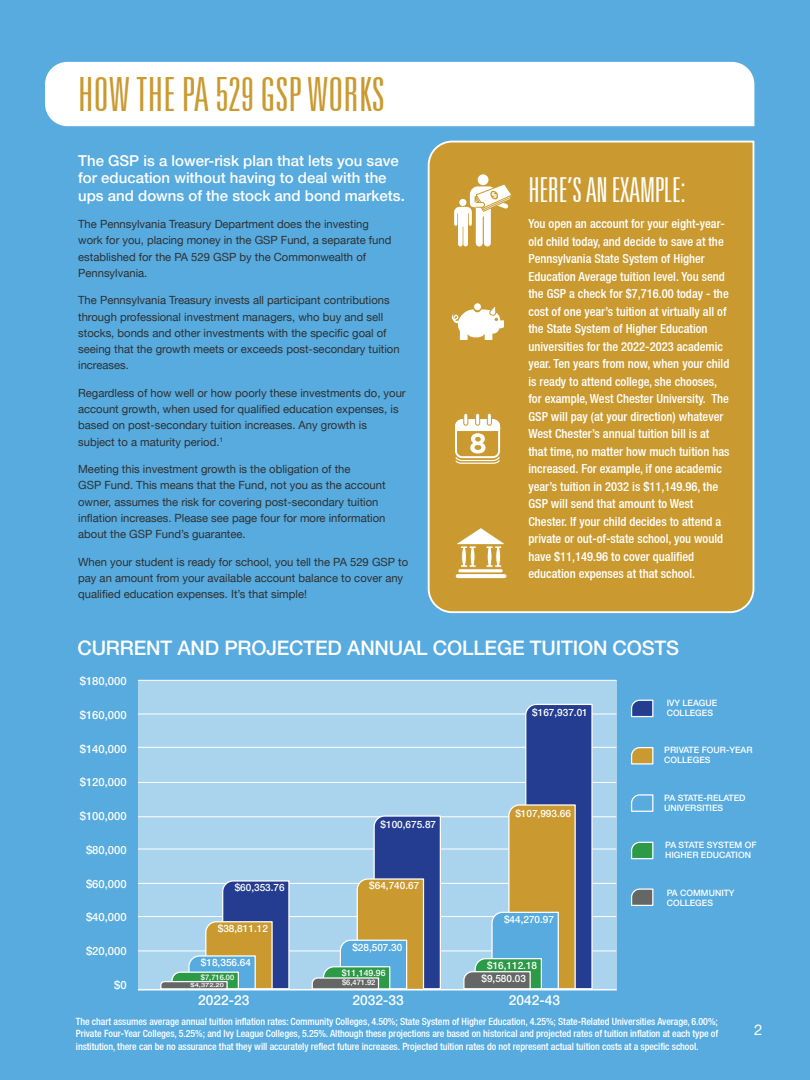
<style>
.page{position:relative;width:810px;height:1080px;background:#57abdf}
.page>*{position:absolute;margin:0;border:0;box-sizing:border-box;transform-origin:0 0}
.t1{font:300 ultra-condensed 46.25px "Nova Light Ultra S Si";color:#ca9a30}
.text{font:300 ultra-condensed 33.75px "Nova Light Ultra S Si";letter-spacing:-.01em;color:#fff}
.t2{font:500 20px "Helvetica Neue LT";letter-spacing:-.01em;color:#fff}
.text-2{font:500 15px/17.5px "Helvetica Neue LT";color:#fff}
.t3{font:15px "Helvetica Neue LT";color:#fff}
.t4{font:500 13.75px "Helvetica Neue LT";color:#fff}
.text-3{font:500 condensed 12.5px/17.5px "Helvetica Neue LT";color:#fff}
.text-4{font:11.25px/16.2px "Helvetica Neue LT";color:#2f3030}
.t5{font:500 11.25px "Helvetica Neue LT";color:#fff}
.text-5{font:500 condensed 10px/12.5px "Helvetica Neue LT";letter-spacing:-.01em;color:#fff;text-align:justify}
.t6{font:500 10px "Helvetica Neue LT";color:#fff}
.t7{font:500 8.75px/10px "Helvetica Neue LT";color:#fff}
.t8{font:500 7.5px "Helvetica Neue LT";color:#fff}
.t9{font:500 5.75px "Helvetica Neue LT";color:#fff;scale:1.32 1}
</style>
<div class="page">
<div style="left:45px;top:62px;width:709px;height:64px;background:#fff"></div>
<div style="left:427px;top:140px;width:328px;height:474px;background:#ca9a30"></div>
<div style="left:478px;top:174px;width:11px;height:11px;background:#fff;border-radius:50%"></div>
<svg style="left:454px;top:183px;width:59px;height:63px;background:#e1c78c"></svg>
<div style="left:464px;top:413px;width:4px;height:12px;border:1px solid #ca9b2f;border-radius:2px"></div>
<hr style="left:476px;top:413px;width:4px;height:12px;background:#fff;border-radius:2px">
<div style="left:475px;top:413px;width:5px;height:12px;border:1px solid #ca9b2f;border-radius:2px"></div>
<hr style="left:487px;top:413px;width:4px;height:12px;background:#fff;border-radius:2px">
<div style="left:487px;top:413px;width:5px;height:12px;border:1px solid #ca9b2f;border-radius:2px"></div>
<svg style="left:454px;top:419px;width:47px;height:45px;background:#e1c78d"></svg>
<svg style="left:450px;top:305px;width:54px;height:35px;background:#e9d5aa"></svg>
<hr style="left:458px;top:569px;width:45px;height:3px;background:#fff;border-radius:2px">
<svg style="left:456px;top:574px;width:50px;height:4px"></svg>
<svg style="left:457px;top:528px;width:48px;height:40px;background:#dcbd79"></svg>
<svg style="left:631px;top:699px;width:23px;height:19px"></svg>
<svg style="left:631px;top:747px;width:23px;height:18px"></svg>
<svg style="left:631px;top:794px;width:23px;height:18px"></svg>
<svg style="left:631px;top:841px;width:23px;height:19px"></svg>
<svg style="left:631px;top:888px;width:23px;height:18px"></svg>
<div style="left:138px;top:680px;width:478px;height:311px;background:#aad4ee"></div>
<hr style="left:138px;top:714px;width:478px;height:1px;background:#fff">
<hr style="left:138px;top:747px;width:479px;height:1px;background:#fff">
<hr style="left:138px;top:951px;width:478px;height:1px;background:#fff">
<hr style="left:138px;top:989px;width:478px;height:1px;background:#fff">
<hr style="left:138px;top:916px;width:478px;height:1px;background:#fff">
<hr style="left:138px;top:883px;width:478px;height:1px;background:#fff">
<hr style="left:138px;top:849px;width:478px;height:1px;background:#fff">
<hr style="left:138px;top:816px;width:478px;height:1px;background:#fff">
<hr style="left:138px;top:782px;width:478px;height:1px;background:#fff">
<hr style="left:138px;top:680px;width:479px;height:1px;background:#fff">
<svg style="left:160px;top:880px;width:130px;height:109px"></svg>
<svg style="left:311px;top:815px;width:131px;height:174px"></svg>
<svg style="left:463px;top:703px;width:130px;height:286px"></svg>
<p class="t1" style="left:78px;top:70px;width:308px">HOW THE PA 529 GSP WORKS</p>
<p class="text-2" style="left:78px;top:151px;width:326px">The GSP is a lower-risk plan that lets you save for education without having to deal with the ups and downs of the stock and bond markets.</p>
<p class="text-4" style="left:78px;top:216px;width:315px">The Pennsylvania Treasury Department does the investing work for you, placing money in the GSP Fund, a separate fund established for the PA 529 GSP by the Commonwealth of Pennsylvania.</p>
<p class="text-4" style="left:78px;top:292px;width:323px">The Pennsylvania Treasury invests all participant contributions through professional investment managers, who buy and sell stocks, bonds and other investments with the specific goal of seeing that the growth meets or exceeds post-secondary tuition increases.</p>
<p class="text-4" style="left:78px;top:384px;width:329px">Regardless of how well or how poorly these investments do, your account growth, when used for qualified education expenses, is based on post-secondary tuition increases. Any growth is subject to a maturity period.<sup>1</sup></p>
<p class="text-4" style="left:78px;top:461px;width:309px">Meeting this investment growth is the obligation of the<br>GSP Fund. This means that the Fund, not you as the account owner, assumes the risk for covering post-secondary tuition inflation increases. Please see page four for more information about the GSP Fund’s guarantee.</p>
<p class="text-4" style="left:78px;top:553px;width:332px">When your student is ready for school, you tell the PA 529 GSP to pay an amount from your available account balance to cover any qualified education expenses. It’s that simple!</p>
<p class="text" style="left:528px;top:172px;width:158px">HERE’S AN EXAMPLE:</p>
<p class="text-3" style="left:528px;top:215px;width:203px">You open an account for your eight-year&shy;old child today, and decide to save at the Pennsylvania State System of Higher Education Average tuition level. You send the GSP a check for $7,716.00 today - the cost of one year’s tuition at virtually all of the State System of Higher Education universities for the 2022-2023 academic year. Ten years from now, when your child is ready to attend college, she chooses, for example, West Chester University. The GSP will pay (at your direction) whatever West Chester’s annual tuition bill is at that time, no matter how much tuition has increased. For example, if one academic year’s tuition in 2032 is $11,149.96, the GSP will send that amount to West Chester. If your child decides to attend a private or out-of-state school, you would have $11,149.96 to cover qualified education expenses at that school.</p>
<p class="t2" style="left:77px;top:636px;width:603px">CURRENT AND PROJECTED ANNUAL COLLEGE TUITION COSTS</p>
<p class="t5" style="left:80px;top:674px;width:48px">$180,000</p>
<p class="t5" style="left:80px;top:708px;width:48px">$160,000</p>
<p class="t5" style="left:80px;top:742px;width:48px">$140,000</p>
<p class="t5" style="left:80px;top:776px;width:48px">$120,000</p>
<p class="t5" style="left:80px;top:809px;width:48px">$100,000</p>
<p class="t5" style="left:86px;top:843px;width:42px">$80,000</p>
<p class="t5" style="left:86px;top:877px;width:42px">$60,000</p>
<p class="t5" style="left:86px;top:911px;width:42px">$40,000</p>
<p class="t5" style="left:86px;top:944px;width:42px">$20,000</p>
<p class="t5" style="left:114px;top:978px;width:14px">$0</p>
<p class="t6" style="left:235px;top:882px;width:52px">$60,353.76</p>
<p class="t6" style="left:218px;top:923px;width:52px">$38,811.12</p>
<p class="t6" style="left:201px;top:957px;width:52px">$18,356.64</p>
<p class="t8" style="left:201px;top:972px;width:35px">$7,716.00</p>
<p class="t9" style="left:191px;top:982px;width:27px">$4,372.20</p>
<p class="t6" style="left:381px;top:818px;width:57px">$100,675.87</p>
<p class="t6" style="left:369px;top:880px;width:52px">$64,740.67</p>
<p class="t6" style="left:352px;top:941px;width:52px">$28,507.30</p>
<p class="t6" style="left:532px;top:707px;width:57px">$167,937.01</p>
<p class="t6" style="left:515px;top:807px;width:57px">$107,993.66</p>
<p class="t6" style="left:504px;top:913px;width:52px">$44,270.97</p>
<p class="t6" style="left:487px;top:960px;width:52px">$16,112.18</p>
<p class="t7" style="left:342px;top:968px;width:45px">$11,149.96</p>
<p class="t8" style="left:342px;top:978px;width:35px">$6,471.92</p>
<p class="t6" style="left:481px;top:973px;width:46px">$9,580.03</p>
<p class="t4" style="left:198px;top:992px;width:53px">2022-23</p>
<p class="t4" style="left:353px;top:992px;width:53px">2032-33</p>
<p class="t4" style="left:509px;top:992px;width:53px">2042-43</p>
<p class="t7" style="left:667px;top:698px;width:52px">IVY LEAGUE<br>COLLEGES</p>
<p class="t7" style="left:664px;top:745px;width:90px">PRIVATE FOUR-YEAR<br>COLLEGES</p>
<p class="t7" style="left:664px;top:792px;width:83px">PA STATE-RELATED<br>UNIVERSITIES</p>
<p class="t7" style="left:665px;top:840px;width:93px">PA STATE SYSTEM OF<br>HIGHER EDUCATION</p>
<p class="t7" style="left:667px;top:888px;width:69px">PA COMMUNITY<br>COLLEGES</p>
<p class="text-5" style="left:76px;top:1015px;width:644px">The chart assumes average annual tuition inflation rates: Community Colleges, 4.50%; State System of Higher Education, 4.25%; State-Related Universities Average, 6.00%; Private Four-Year Colleges, 5.25%; and Ivy League Colleges, 5.25%. Although these projections are based on historical and projected rates of tuition inflation at each type of institution, there can be no assurance that they will accurately reflect future increases. Projected tuition rates do not represent actual tuition costs at a specific school.</p>
<p class="t3" style="left:754px;top:1021px;width:10px">2</p>
</div>
